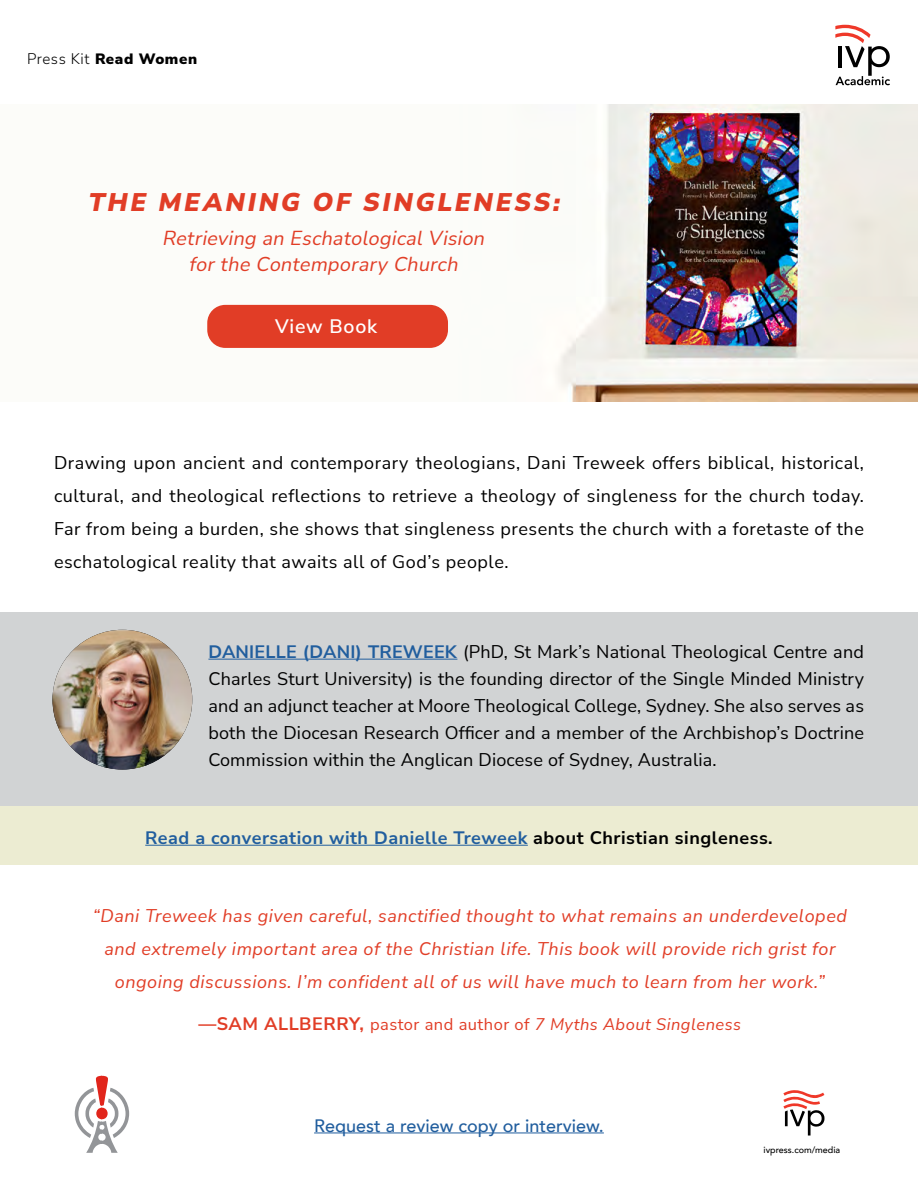
<style>
.page{position:relative;width:918px;height:1188px;background:#fff}
.page>*{position:absolute;margin:0;border:0;box-sizing:border-box;transform-origin:0 0}
.t1{font:italic 900 25.5px "Nunito Sans";color:#e13d26}
.t2{font:italic 19.8px/25.3px "Nunito Sans";color:#e13d26;text-align:center}
.t3{font:600 19.5px "Nunito Sans";letter-spacing:.04em;color:#fff}
.t4{font:18px/27px "Nunito Sans";letter-spacing:.015em;color:#000;text-align:justify}
.t5{font:italic 18px/33px "Nunito Sans";letter-spacing:.03em;color:#e13d26;text-align:center}
.t6{font:700 18px "Nunito Sans";letter-spacing:.03em;color:#215e9e}
.t7{font:500 18px "Avenir";color:#215e9e}
.t8{font:italic 16.5px "Nunito Sans";letter-spacing:.03em;color:#e13d26}
.t9{font:900 15px "Nunito Sans";letter-spacing:.04em;color:#000}
.t10{font:500 9px "Avenir";color:#000101}
.s1{font-weight:300}
.s2{font-weight:700;color:#215e9e}
.s3{color:#000}
.s4{font-weight:700;font-style:normal;font-size:18px}
.s5{font-style:normal}
</style>
<div class="page">
<hr style="left:314px;top:1132px;width:290px;height:1px;background:#215e9e">
<div style="left:0;top:612px;width:918px;height:195px;background:#d1d3d4"></div>
<div style="left:0;top:807px;width:918px;height:58px;background:#ececd2"></div>
<img style="left:207px;top:104px;width:711px;height:297px">
<svg style="left:783px;top:1090px;width:42px;height:46px"></svg>
<svg style="left:75px;top:1076px;width:54px;height:77px"></svg>
<div style="left:207px;top:305px;width:241px;height:43px;background:#e13d26;border-radius:18px"></div>
<hr style="left:145px;top:845px;width:383px;height:1px;background:#215e9e">
<hr style="left:208px;top:659px;width:249px;height:1px;background:#215e9e">
<img style="left:52px;top:630px;width:140px;height:140px;border-radius:70px">
<svg style="left:835px;top:25px;width:55px;height:60px"></svg>
<p class="t9" style="left:27px;top:48px;width:172px"><span class="s1">Press Kit</span> Read Women</p>
<h1 class="t1" style="left:87px;top:184px;width:479px">THE MEANING OF SINGLENESS:</h1>
<p class="t2" style="left:162px;top:225px;width:328px">Retrieving an Eschatological Vision for the Contemporary Church</p>
<p class="t3" style="left:275px;top:312px;width:103px">View Book</p>
<p class="t4" style="left:54px;top:445px;width:812px;line-height:33px">Drawing upon ancient and contemporary theologians, Dani Treweek offers biblical, historical, cultural, and theological reflections to retrieve a theology of singleness for the church today.<br>Far from being a burden, she shows that singleness presents the church with a foretaste of the eschatological reality that awaits all of God’s people.</p>
<p class="t4" style="left:208px;top:637px;width:657px"><span class="s2">DANIELLE (DANI) TREWEEK</span> (PhD, St Mark’s National Theological Centre and Charles Sturt University) is the founding director of the Single Minded Ministry and an adjunct teacher at Moore Theological College, Sydney. She also serves as both the Diocesan Research Officer and a member of the Archbishop’s Doctrine Commission within the Anglican Diocese of Sydney, Australia.</p>
<p class="t6" style="left:145px;top:825px;width:629px">Read a conversation with Danielle Treweek <span class="s3">about Christian singleness.</span></p>
<p class="t5" style="left:93px;top:899px;width:756px">“Dani Treweek has given careful, sanctified thought to what remains an underdeveloped and extremely important area of the Christian life. This book will provide rich grist for ongoing discussions. I’m confident all of us will have much to learn from her work.”</p>
<p class="t8" style="left:199px;top:1013px;width:544px"><span class="s4">—SAM ALLBERRY,</span> <span class="s5">pastor and author of</span> 7 Myths About Singleness</p>
<p class="t7" style="left:314px;top:1110px;width:291px">Request a review copy or interview.</p>
<p class="t10" style="left:764px;top:1142px;width:78px">ivpress.com/media</p>
</div>
